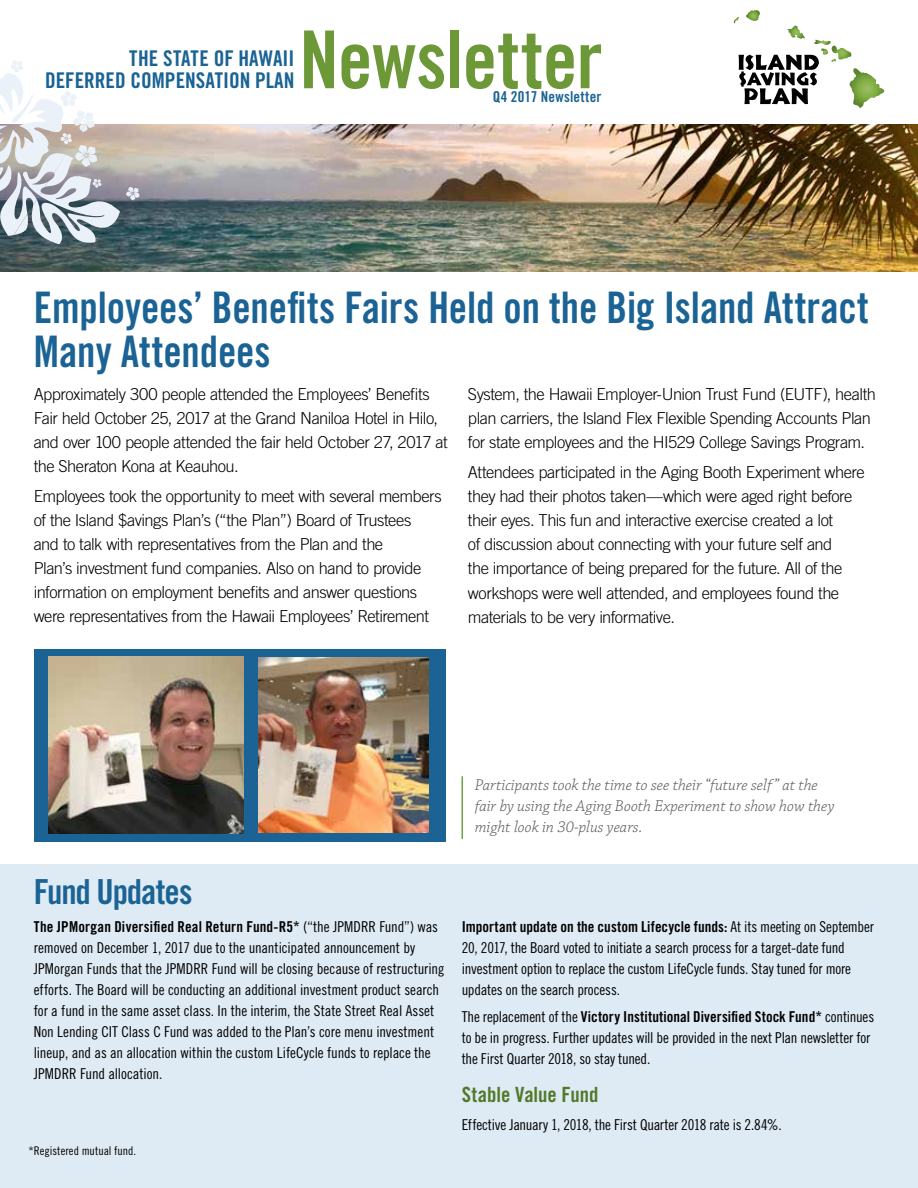
<style>
.page{position:relative;width:918px;height:1188px;background:#fff}
.page>*{position:absolute;margin:0;border:0;box-sizing:border-box;transform-origin:0 0}
.t1{font:79.95px "Trade Gothic LT Std Bd Cn 20";letter-spacing:-.005em;color:#6d9838}
.t2{font:43.5px/43.5px "Trade Gothic LT Std Bd Cn 20";letter-spacing:-.005em;color:#1a6394;scale:.95 1}
.t3{font:34.5px "Trade Gothic LT Std Bd Cn 20";letter-spacing:-.03em;color:#1a6394}
.t4{font:21.6px/22.5px "Trade Gothic LT Std Bd Cn 20";color:#1a6394;text-align:right}
.t5{font:21px "Trade Gothic LT Std Bd Cn 20";color:#527829}
.t6{font:300 16.5px/24px "Trade Gothic LT Std";letter-spacing:-.03em;color:#000}
.t7{font:italic 300 16.5px/21px "Chaparral Pro";color:#58595b}
.t8{font:15px/21px "Trade Gothic LT Std Cn 18";letter-spacing:-.01em;color:#000}
.t9{font:15px "Trade Gothic LT Std Bd Cn 20";letter-spacing:.01em;color:#000}
.t10{font:15px "Trade Gothic LT Std Bd Cn 20";letter-spacing:.015em;color:#1a6394}
.t11{font:12px "Trade Gothic LT Std Cn 18";color:#000}
.s1{font-family:"Trade Gothic LT Std Cn 18"}
</style>
<div class="page">
<img style="left:0;top:124px;width:918px;height:147px">
<svg style="left:734px;top:10px;width:150px;height:98px"></svg>
<svg style="left:126px;top:187px;width:14px;height:13px"></svg>
<svg style="left:0;top:61px;width:120px;height:185px"></svg>
<div style="left:0;top:865px;width:918px;height:323px;background:#dfebf4"></div>
<div style="left:34px;top:649px;width:412px;height:192px;background:#1a6394"></div>
<img style="left:258px;top:658px;width:171px;height:174px">
<img style="left:49px;top:657px;width:194px;height:176px">
<hr style="left:461px;top:776px;width:2px;height:63px;background:#6ba547">
<h3 class="t4" style="left:45px;top:47px;width:251px">THE STATE OF HAWAII<br>DEFERRED COMPENSATION PLAN</h3>
<h1 class="t1" style="left:299px;top:11px;width:305px">Newsletter</h1>
<p class="t10" style="left:493px;top:87px;width:110px">Q4 2017 Newsletter</p>
<h2 class="t2" style="left:34px;top:286px;width:880px">Employees’ Benefits Fairs Held on the Big Island Attract<br>Many Attendees</h2>
<p class="t6" style="left:34px;top:382px;width:415px">Approximately 300 people attended the Employees’ Benefits Fair held October 25, 2017 at the Grand Naniloa Hotel in Hilo, and over 100 people attended the fair held October 27, 2017 at the Sheraton Kona at Keauhou.</p>
<p class="t6" style="left:34px;top:484px;width:410px">Employees took the opportunity to meet with several members of the Island $avings Plan’s (“the Plan”) Board of Trustees<br>and to talk with representatives from the Plan and the<br>Plan’s investment fund companies. Also on hand to provide information on employment benefits and answer questions were representatives from the Hawaii Employees’ Retirement</p>
<p class="t6" style="left:468px;top:382px;width:409px">System, the Hawaii Employer-Union Trust Fund (EUTF), health plan carriers, the Island Flex Flexible Spending Accounts Plan for state employees and the HI529 College Savings Program.</p>
<p class="t6" style="left:468px;top:460px;width:398px">Attendees participated in the Aging Booth Experiment where they had their photos taken—which were aged right before their eyes. This fun and interactive exercise created a lot<br>of discussion about connecting with your future self and<br>the importance of being prepared for the future. All of the workshops were well attended, and employees found the materials to be very informative.</p>
<h3 class="t3" style="left:34px;top:871px;width:160px">Fund Updates</h3>
<p class="t9" style="left:34px;top:917px;width:406px">The JPMorgan Diversified Real Return Fund-R5* <span class="s1">(“the JPMDRR Fund”) was</span></p>
<p class="t8" style="left:34px;top:937px;width:412px">removed on December 1, 2017 due to the unanticipated announcement by JPMorgan Funds that the JPMDRR Fund will be closing because of restructuring efforts. The Board will be conducting an additional investment product search for a fund in the same asset class. In the interim, the State Street Real Asset Non Lending CIT Class C Fund was added to the Plan’s core menu investment lineup, and as an allocation within the custom LifeCycle funds to replace the JPMDRR Fund allocation.</p>
<p class="t11" style="left:28px;top:1143px;width:109px">*Registered mutual fund.</p>
<p class="t7" style="left:475px;top:775px;width:361px">Participants took the time to see their “future self ” at the fair by using the Aging Booth Experiment to show how they might look in 30-plus years.</p>
<p class="t9" style="left:462px;top:917px;width:414px">Important update on the custom Lifecycle funds: <span class="s1">At its meeting on September</span></p>
<p class="t8" style="left:462px;top:937px;width:391px">20, 2017, the Board voted to initiate a search process for a target-date fund investment option to replace the custom LifeCycle funds. Stay tuned for more updates on the search process.</p>
<p class="t9" style="left:462px;top:1008px;width:414px"><span class="s1">The replacement of the</span> Victory Institutional Diversified Stock Fund* <span class="s1">continues</span></p>
<p class="t8" style="left:462px;top:1027px;width:410px">to be in progress. Further updates will be provided in the next Plan newsletter for the First Quarter 2018, so stay tuned.</p>
<p class="t5" style="left:462px;top:1082px;width:138px">Stable Value Fund</p>
<p class="t8" style="left:462px;top:1114px;width:322px">Effective January 1, 2018, the First Quarter 2018 rate is 2.84%.</p>
</div>
